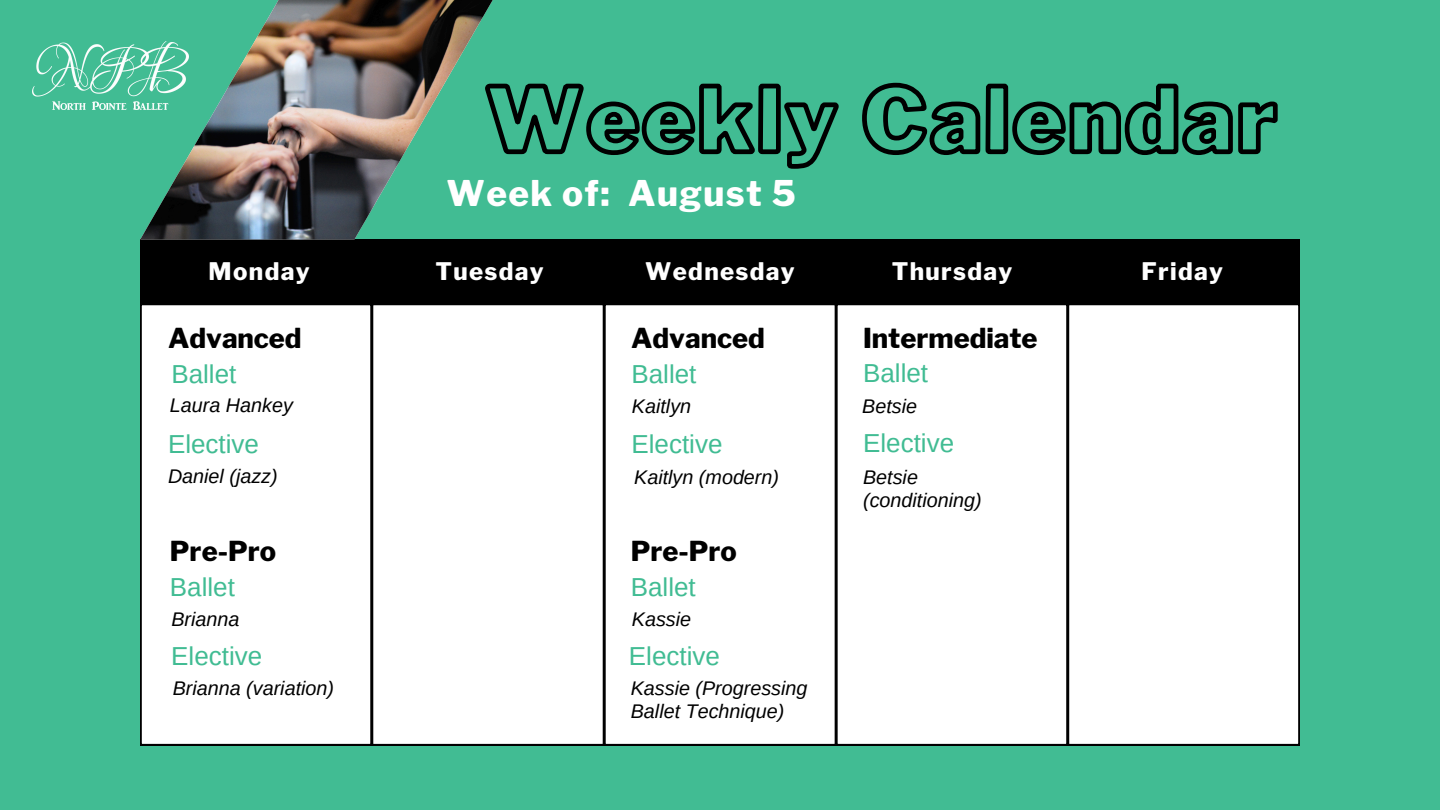
<style>
.page{position:relative;width:1440px;height:810px;background:#41bc93}
.page>*{position:absolute;margin:0;border:0;box-sizing:border-box;transform-origin:0 0}
.t1{font:800 35.1px "Libre Franklin";letter-spacing:.04em;color:#fff}
.t2{font:800 27.3px "Libre Franklin";color:#000}
.t3{font:26px "Arimo";color:#41bc93}
.t4{font:800 24px "Libre Franklin";letter-spacing:.055em;color:#fff}
.t5{font:italic 19.8px/23.2px "Arimo";color:#000}
</style>
<div class="page">
<div style="left:140px;top:304px;width:232px;height:441px;background:#fff"></div>
<div style="left:372px;top:304px;width:232px;height:441px;background:#fff"></div>
<div style="left:1068px;top:304px;width:231px;height:441px;background:#fff"></div>
<div style="left:604px;top:304px;width:232px;height:441px;background:#fff"></div>
<div style="left:836px;top:304px;width:232px;height:441px;background:#fff"></div>
<div style="left:140px;top:239px;width:1160px;height:65px;background:#000"></div>
<svg style="left:493px;top:82px;width:785px;height:87px"></svg>
<img style="left:32px;top:42px;width:108px;height:67px">
<img style="left:140px;top:0;width:353px;height:239px">
<h5 class="t1" style="left:446px;top:173px;width:351px">Week of: August 5</h5>
<p class="t4" style="left:209px;top:257px;width:102px">Monday</p>
<h2 class="t4" style="left:435px;top:257px;width:110px">Tuesday</h2>
<h1 class="t4" style="left:645px;top:257px;width:151px">Wednesday</h1>
<h5 class="t4" style="left:892px;top:257px;width:122px">Thursday</h5>
<h5 class="t4" style="left:1142px;top:257px;width:83px">Friday</h5>
<h5 class="t2" style="left:168px;top:321px;width:135px">Advanced</h5>
<h3 class="t2" style="left:631px;top:321px;width:135px">Advanced</h3>
<p class="t3" style="left:171px;top:359px;width:67px">Ballet</p>
<h3 class="t3" style="left:631px;top:359px;width:67px">Ballet</h3>
<p class="t5" style="left:170px;top:394px;width:124px">Laura Hankey</p>
<p class="t5" style="left:632px;top:394px;width:61px">Kaitlyn</p>
<h3 class="t3" style="left:168px;top:430px;width:93px">Elective</h3>
<h4 class="t3" style="left:631px;top:430px;width:93px">Elective</h4>
<p class="t5" style="left:168px;top:464px;width:111px">Daniel (jazz)</p>
<h3 class="t5" style="left:634px;top:465px;width:146px">Kaitlyn (modern)</h3>
<h4 class="t2" style="left:170px;top:535px;width:108px">Pre-Pro</h4>
<p class="t2" style="left:631px;top:535px;width:108px">Pre-Pro</p>
<h4 class="t3" style="left:170px;top:573px;width:67px">Ballet</h4>
<p class="t3" style="left:631px;top:573px;width:66px">Ballet</p>
<p class="t5" style="left:171px;top:607px;width:70px">Brianna</p>
<h3 class="t5" style="left:632px;top:608px;width:61px">Kassie</h3>
<p class="t3" style="left:171px;top:642px;width:93px">Elective</p>
<h4 class="t3" style="left:629px;top:641px;width:93px">Elective</h4>
<h4 class="t5" style="left:173px;top:676px;width:163px">Brianna (variation)</h4>
<h4 class="t5" style="left:631px;top:677px;width:178px">Kassie (Progressing<br>Ballet Technique)</h4>
<h4 class="t2" style="left:863px;top:321px;width:176px">Intermediate</h4>
<h4 class="t3" style="left:863px;top:359px;width:66px">Ballet</h4>
<h4 class="t5" style="left:862px;top:394px;width:56px">Betsie</h4>
<p class="t3" style="left:863px;top:429px;width:93px">Elective</p>
<p class="t5" style="left:863px;top:465px;width:120px">Betsie (conditioning)</p>
</div>
